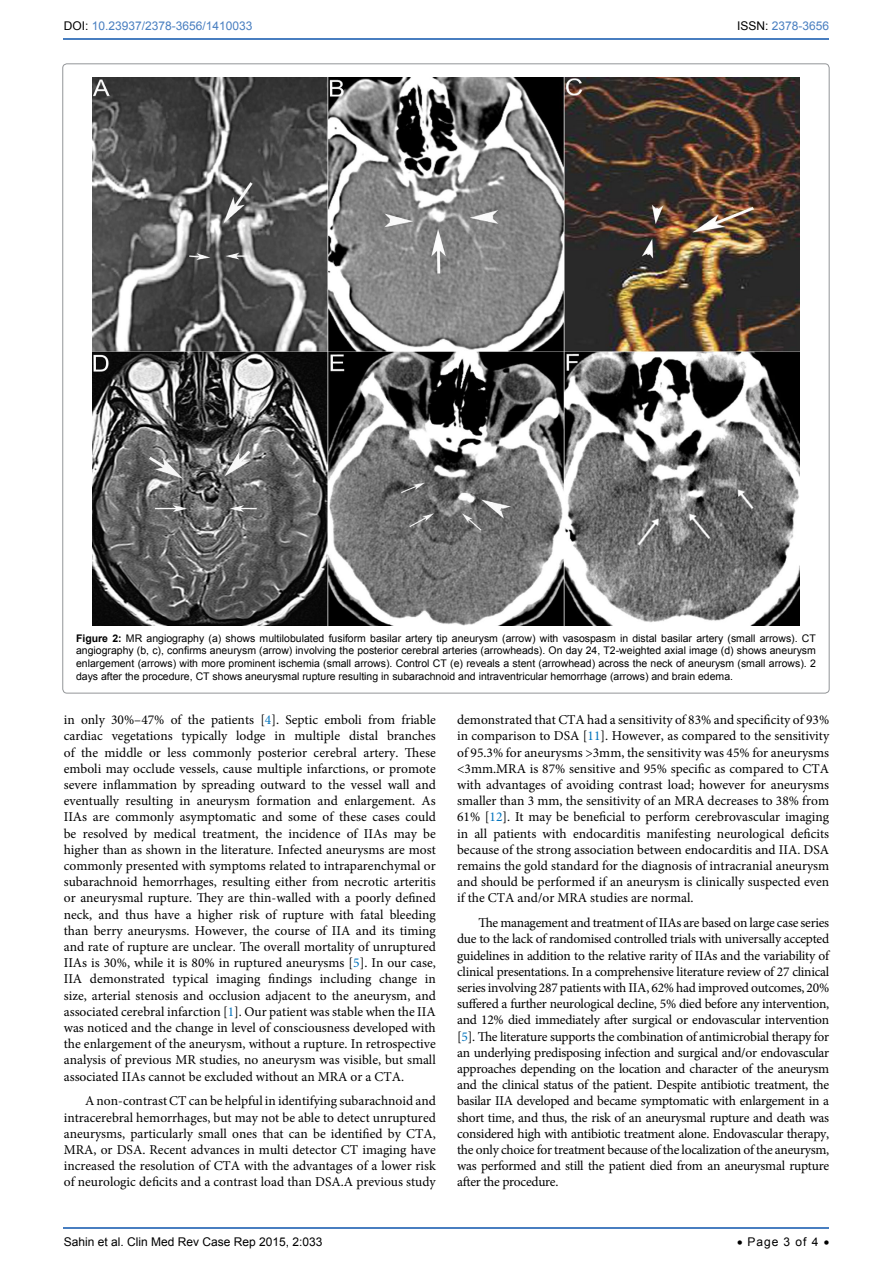
<style>
.page{position:relative;width:893px;height:1263px;background:#fff}
.page>*{position:absolute;margin:0;border:0;box-sizing:border-box;transform-origin:0 0}
.t1{font:13.5px/16.2px "Minion Pro";color:#000;text-align:justify}
.t2{font:12px "Arial";color:#000}
.t3{font:12px "Arial";color:#487ec0}
.t4{font:10.5px/12.6px "Arial";color:#000;text-align:justify}
.s1{color:#000}
.s2{font-weight:700}
.s3{color:#0072bc}
</style>
<div class="page">
<hr style="left:64px;top:1227px;width:765px;height:2px;background:#487ec0">
<hr style="left:64px;top:38px;width:765px;height:2px;background:#487ec0">
<img style="left:93px;top:77px;width:706px;height:549px">
<p class="t3" style="left:64px;top:18px;width:190px"><span class="s1">DOI:</span> 10.23937/2378-3656/1410033</p>
<p class="t3" style="left:737px;top:18px;width:94px"><span class="s1">ISSN:</span> 2378-3656</p>
<p class="t4" style="left:76px;top:632px;width:741px"><span class="s2">Figure 2:</span> MR angiography (a) shows multilobulated fusiform basilar artery tip aneurysm (arrow) with vasospasm in distal basilar artery (small arrows). CT angiography (b, c), confirms aneurysm (arrow) involving the posterior cerebral arteries (arrowheads). On day 24, T2-weighted axial image (d) shows aneurysm enlargement (arrows) with more prominent ischemia (small arrows). Control CT (e) reveals a stent (arrowhead) across the neck of aneurysm (small arrows). 2 days after the procedure, CT shows aneurysmal rupture resulting in subarachnoid and intraventricular hemorrhage (arrows) and brain edema.</p>
<p class="t1" style="left:64px;top:712px;width:374px">in only 30%–47% of the patients [<span class="s3">4</span>]. Septic emboli from friable cardiac vegetations typically lodge in multiple distal branches of the middle or less commonly posterior cerebral artery. These emboli may occlude vessels, cause multiple infarctions, or promote severe inflammation by spreading outward to the vessel wall and eventually resulting in aneurysm formation and enlargement. As IIAs are commonly asymptomatic and some of these cases could be resolved by medical treatment, the incidence of IIAs may be higher than as shown in the literature. Infected aneurysms are most commonly presented with symptoms related to intraparenchymal or subarachnoid hemorrhages, resulting either from necrotic arteritis or aneurysmal rupture. They are thin-walled with a poorly defined neck, and thus have a higher risk of rupture with fatal bleeding than berry aneurysms. However, the course of IIA and its timing and rate of rupture are unclear. The overall mortality of unruptured IIAs is 30%, while it is 80% in ruptured aneurysms [<span class="s3">5</span>]. In our case, IIA demonstrated typical imaging findings including change in size, arterial stenosis and occlusion adjacent to the aneurysm, and associated cerebral infarction [<span class="s3">1</span>]. Our patient was stable when the IIA was noticed and the change in level of consciousness developed with the enlargement of the aneurysm, without a rupture. In retrospective analysis of previous MR studies, no aneurysm was visible, but small associated IIAs cannot be excluded without an MRA or a CTA.</p>
<p class="t1" style="left:64px;top:1093px;width:374px;text-indent:21px">A non-contrast CT can be helpful in identifying subarachnoid and intracerebral hemorrhages, but may not be able to detect unruptured aneurysms, particularly small ones that can be identified by CTA, MRA, or DSA. Recent advances in multi detector CT imaging have increased the resolution of CTA with the advantages of a lower risk of neurologic deficits and a contrast load than DSA.A previous study</p>
<p class="t1" style="left:457px;top:712px;width:374px">demonstrated that CTA had a sensitivity of 83% and specificity of 93% in comparison to DSA [<span class="s3">11</span>]. However, as compared to the sensitivity of 95.3% for aneurysms &gt;3mm, the sensitivity was 45% for aneurysms &lt;3mm.MRA is 87% sensitive and 95% specific as compared to CTA with advantages of avoiding contrast load; however for aneurysms smaller than 3 mm, the sensitivity of an MRA decreases to 38% from 61% [<span class="s3">12</span>]. It may be beneficial to perform cerebrovascular imaging in all patients with endocarditis manifesting neurological deficits because of the strong association between endocarditis and IIA. DSA remains the gold standard for the diagnosis of intracranial aneurysm and should be performed if an aneurysm is clinically suspected even if the CTA and/or MRA studies are normal.</p>
<p class="t1" style="left:457px;top:915px;width:374px;text-indent:21px">The management and treatment of IIAs are based on large case series due to the lack of randomised controlled trials with universally accepted guidelines in addition to the relative rarity of IIAs and the variability of clinical presentations. In a comprehensive literature review of 27 clinical series involving 287 patients with IIA, 62% had improved outcomes, 20% suffered a further neurological decline, 5% died before any intervention, and 12% died immediately after surgical or endovascular intervention [<span class="s3">5</span>]. The literature supports the combination of antimicrobial therapy for an underlying predisposing infection and surgical and/or endovascular approaches depending on the location and character of the aneurysm and the clinical status of the patient. Despite antibiotic treatment, the basilar IIA developed and became symptomatic with enlargement in a short time, and thus, the risk of an aneurysmal rupture and death was considered high with antibiotic treatment alone. Endovascular therapy, the only choice for treatment because of the localization of the aneurysm, was performed and still the patient died from an aneurysmal rupture after the procedure.</p>
<p class="t2" style="left:64px;top:1234px;width:260px">Sahin et al. Clin Med Rev Case Rep 2015, 2:033</p>
<p class="t2" style="left:737px;top:1234px;width:94px">• Page 3 of 4 •</p>
</div>
